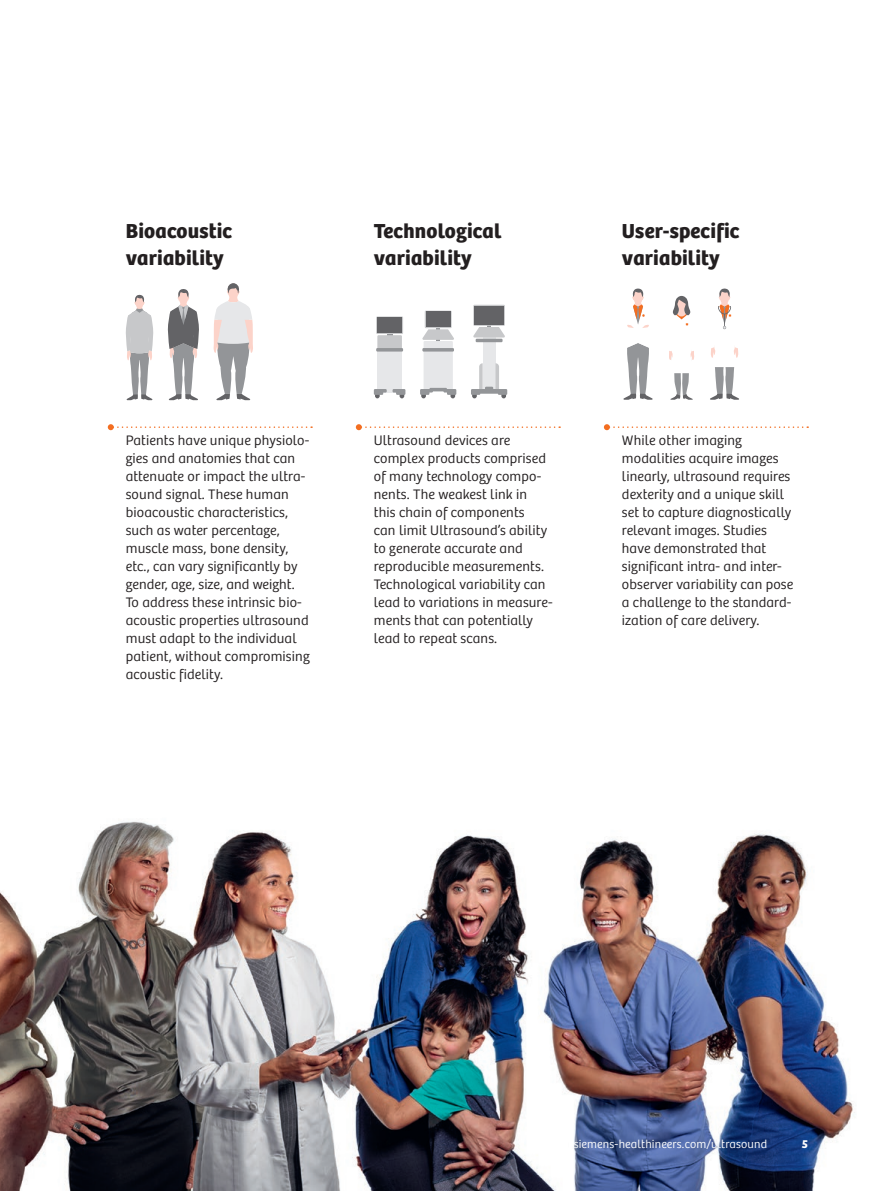
<style>
.page{position:relative;width:893px;height:1191px;background:#fff}
.page>*{position:absolute;margin:0;border:0;box-sizing:border-box;transform-origin:0 0}
.t1{font:21px/27px "Bree SH Text Bold";letter-spacing:.01em;color:#231f20}
.t2{font:14.25px/18px "Bree SH Text Light";letter-spacing:.01em;color:#231f20}
.t3{font:12px "Bree SH Text Light";letter-spacing:.015em;color:#fff}
.t4{font:12px "Bree SH Text Bold";color:#fff}
</style>
<div class="page">
<img style="left:0;top:821px;width:855px;height:370px">
<svg style="left:356px;top:424px;width:204px;height:6px"></svg>
<svg style="left:604px;top:424px;width:204px;height:6px"></svg>
<svg style="left:108px;top:424px;width:204px;height:6px"></svg>
<svg style="left:126px;top:294px;width:27px;height:106px"></svg>
<svg style="left:168px;top:289px;width:31px;height:111px"></svg>
<svg style="left:213px;top:283px;width:40px;height:117px"></svg>
<div style="left:377px;top:349px;width:25px;height:43px;background:#e6e7e9"></div>
<svg style="left:376px;top:316px;width:27px;height:32px"></svg>
<hr style="left:376px;top:348px;width:27px;height:3px;background:#939598">
<div style="left:377px;top:318px;width:25px;height:15px;background:#636366"></div>
<svg style="left:374px;top:389px;width:13px;height:9px"></svg>
<svg style="left:393px;top:389px;width:12px;height:9px"></svg>
<svg style="left:420px;top:310px;width:36px;height:88px"></svg>
<div style="left:426px;top:312px;width:24px;height:15px;background:#636366"></div>
<div style="left:483px;top:336px;width:13px;height:56px;background:#e6e7e9"></div>
<svg style="left:473px;top:305px;width:32px;height:21px"></svg>
<div style="left:474px;top:306px;width:30px;height:19px;background:#636366"></div>
<svg style="left:473px;top:325px;width:32px;height:12px"></svg>
<hr style="left:476px;top:339px;width:27px;height:3px;background:#939598">
<svg style="left:471px;top:363px;width:36px;height:35px"></svg>
<svg style="left:669px;top:296px;width:25px;height:104px"></svg>
<svg style="left:623px;top:288px;width:30px;height:112px"></svg>
<svg style="left:710px;top:288px;width:29px;height:112px"></svg>
<h1 class="t1" style="left:126px;top:218px;width:108px">Bioacoustic variability</h1>
<h1 class="t1" style="left:374px;top:218px;width:129px">Technological variability</h1>
<h1 class="t1" style="left:622px;top:218px;width:119px">User-specific variability</h1>
<p class="t2" style="left:126px;top:431px;width:185px">Patients have unique physiolo&shy;gies and anatomies that can attenuate or impact the ultra&shy;sound signal. These human bioacoustic characteristics, such as water percentage, muscle mass, bone density, etc., can vary significantly by gender, age, size, and weight.<br>To address these intrinsic bio&shy;acoustic properties ultrasound must adapt to the individual patient, without compromising acoustic fidelity.</p>
<p class="t2" style="left:374px;top:431px;width:180px">Ultrasound devices are complex products comprised of many technology compo&shy;nents. The weakest link in<br>this chain of components<br>can limit Ultrasound’s ability to generate accurate and reproducible measurements.<br>Technological variability can lead to variations in measure&shy;ments that can potentially lead to repeat scans.</p>
<p class="t2" style="left:622px;top:431px;width:173px">While other imaging modalities acquire images linearly, ultrasound requires dexterity and a unique skill set to capture diagnostically relevant images. Studies have demonstrated that significant intra- and inter&shy;observer variability can pose a challenge to the standard&shy;ization of care delivery.</p>
<p class="t3" style="left:574px;top:1137px;width:195px">siemens-healthineers.com/ultrasound</p>
<p class="t4" style="left:802px;top:1137px;width:8px">5</p>
</div>
